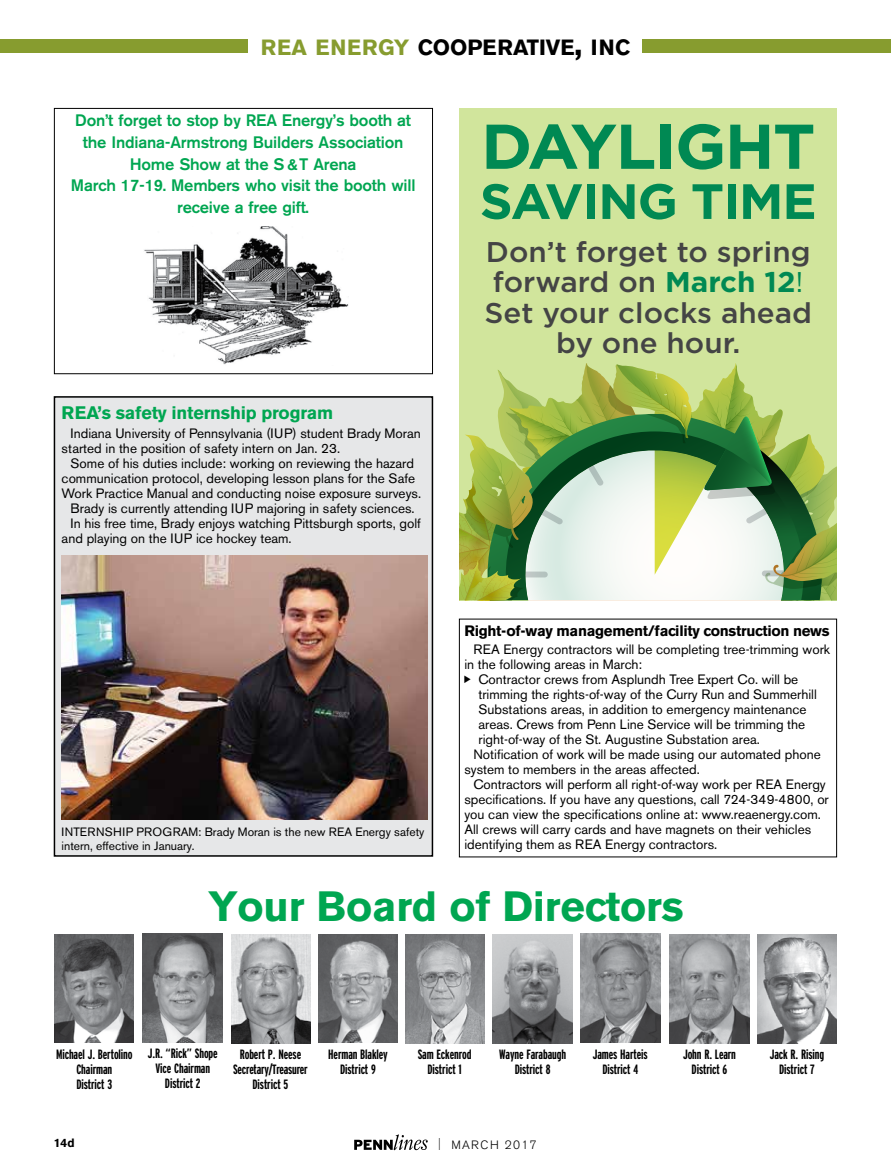
<style>
.page{position:relative;width:891px;height:1175px;background:#fff}
.page>*{position:absolute;margin:0;border:0;box-sizing:border-box;transform-origin:0 0}
.t1{font:700 63px "Gotham";letter-spacing:-.025em;color:#008953;scale:1.04 1}
.t2{font:700 49.5px "Gotham";letter-spacing:-.025em;color:#008953;scale:1.04 1}
.t3{font:700 42px "Akzidenz Grotesk BE";letter-spacing:-.005em;color:#00a651}
.t4{font:500 28.5px/30px "Gotham";color:#444445;text-align:center;scale:1.04 1}
.t5{font:700 21.9px "Akzidenz Grotesk BE";color:#000}
.t6{font:700 18px "Akzidenz Grotesk BE";letter-spacing:-.01em;color:#00a651}
.t7{font:500 16.5px/21.8px "Akzidenz Grotesk BE";letter-spacing:-.015em;color:#00a651;text-align:center}
.t8{font:700 15px "Akzidenz Grotesk BE";letter-spacing:-.02em;color:#000}
.t9{font:13.5px/15px "Akzidenz Grotesk BE";color:#000}
.t10{font:700 extra-condensed 13.5px/15px "Interstate";letter-spacing:-.01em;color:#000;text-align:center}
.t11{font:12px/14.4px "Akzidenz Grotesk BE";color:#000}
.t12{font:300 12px "Akzidenz Grotesk BE";letter-spacing:.11em;color:#000}
.t13{font:700 12px "Akzidenz Grotesk BE";color:#000}
.s1{color:#879c2f}
.s2{font-size:31.2px}
.s3{font-weight:700;color:#008953}
.s4{font-weight:400;color:#008953}
.s5{font-stretch:condensed}
</style>
<div class="page">
<svg style="left:354px;top:1134px;width:74px;height:16px"></svg>
<div style="left:643px;top:40px;width:248px;height:13px;background:#879c2f"></div>
<div style="left:0;top:40px;width:247px;height:13px;background:#879c2f"></div>
<img style="left:581px;top:933px;width:79px;height:109px">
<img style="left:318px;top:934px;width:80px;height:108px">
<img style="left:54px;top:934px;width:80px;height:108px">
<img style="left:405px;top:934px;width:80px;height:109px">
<img style="left:493px;top:934px;width:79px;height:109px">
<img style="left:670px;top:934px;width:79px;height:109px">
<img style="left:757px;top:934px;width:80px;height:109px">
<img style="left:143px;top:933px;width:79px;height:109px">
<img style="left:231px;top:934px;width:80px;height:109px">
<div style="left:54px;top:397px;width:378px;height:459px;background:#e6e7e8"></div>
<div style="left:54px;top:396px;width:379px;height:460px;border:2px solid #000"></div>
<img style="left:62px;top:556px;width:365px;height:263px">
<div style="left:459px;top:618px;width:378px;height:239px;border:1px solid #000"></div>
<div style="left:54px;top:108px;width:379px;height:266px;border:1px solid #000"></div>
<img style="left:144px;top:227px;width:205px;height:138px">
<div style="left:459px;top:108px;width:378px;height:492px;background:#d1e59c"></div>
<svg style="left:459px;top:363px;width:378px;height:237px"></svg>
<h3 class="t5" style="left:261px;top:34px;width:371px"><span class="s1">REA ENERGY</span> COOPERATIVE<span class="s2">,</span> INC</h3>
<p class="t7" style="left:71px;top:109px;width:346px">Don’t forget to stop by REA Energy’s booth at the Indiana-Armstrong Builders Association Home Show at the S &amp; T Arena<br>March 17-19. Members who visit the booth will receive a free gift.</p>
<h1 class="t1" style="left:481px;top:105px;width:323px">DAYLIGHT</h1>
<h2 class="t2" style="left:480px;top:169px;width:326px">SAVING TIME</h2>
<h3 class="t4" style="left:485px;top:237px;width:316px">Don’t forget to spring forward on <span class="s3">March 12</span><span class="s4">!<br></span>Set your clocks ahead by one hour.</h3>
<h3 class="t6" style="left:62px;top:402px;width:273px">REA’s safety internship program</h3>
<p class="t9" style="left:62px;top:426px;width:361px;text-indent:9px">Indiana University of Pennsylvania (IUP) student Brady Moran started in the position of safety intern on Jan. 23.</p>
<p class="t9" style="left:71px;top:456px;width:345px">Some of his duties include: working on reviewing the hazard</p>
<p class="t9" style="left:62px;top:471px;width:355px">communication protocol, developing lesson plans for the Safe</p>
<p class="t9" style="left:62px;top:486px;width:361px">Work Practice Manual and conducting noise exposure surveys.</p>
<p class="t9" style="left:71px;top:501px;width:346px">Brady is currently attending IUP majoring in safety sciences.</p>
<p class="t9" style="left:71px;top:516px;width:352px">In his free time, Brady enjoys watching Pittsburgh sports, golf</p>
<p class="t9" style="left:62px;top:531px;width:232px">and playing on the IUP ice hockey team.</p>
<p class="t11" style="left:62px;top:824px;width:364px">INTERNSHIP PROGRAM: Brady Moran is the new REA Energy safety intern, effective in January.</p>
<p class="t8" style="left:464px;top:621px;width:367px">Right-of-way management/facility construction news</p>
<p class="t9" style="left:473px;top:641px;width:358px">REA Energy contractors will be completing tree-trimming work</p>
<p class="t9" style="left:464px;top:656px;width:179px">in the following areas in March:</p>
<p class="t9" style="left:478px;top:671px;width:321px">Contractor crews from Asplundh Tree Expert Co. will be</p>
<p class="t9" style="left:478px;top:686px;width:340px">trimming the rights-of-way of the Curry Run and Summerhill</p>
<p class="t9" style="left:478px;top:701px;width:329px">Substations areas, in addition to emergency maintenance</p>
<p class="t9" style="left:478px;top:716px;width:328px">areas. Crews from Penn Line Service will be trimming the</p>
<p class="t9" style="left:478px;top:731px;width:283px">right-of-way of the St. Augustine Substation area.</p>
<p class="t9" style="left:473px;top:746px;width:349px">Notification of work will be made using our automated phone</p>
<p class="t9" style="left:464px;top:761px;width:237px">system to members in the areas affected.</p>
<p class="t9" style="left:473px;top:776px;width:354px">Contractors will perform all right-of-way work per REA Energy</p>
<p class="t9" style="left:464px;top:791px;width:366px">specifications. If you have any questions, call 724-349-4800, or</p>
<p class="t9" style="left:464px;top:806px;width:358px">you can view the specifications online at: www.reaenergy.com.</p>
<p class="t9" style="left:464px;top:821px;width:348px">All crews will carry cards and have magnets on their vehicles</p>
<p class="t9" style="left:464px;top:836px;width:254px">identifying them as REA Energy contractors.</p>
<h3 class="t3" style="left:208px;top:882px;width:477px">Your Board of Directors</h3>
<p class="t10" style="left:148px;top:1046px;width:72px">J.R. “Rick” Shope<br>Vice Chairman<br>District 2</p>
<p class="t10" style="left:593px;top:1046px;width:56px">James Harteis<br>District 4</p>
<p class="t10" style="left:56px;top:1046px;width:78px">Michael J. Bertolino<br>Chairman<br>District 3</p>
<p class="t10" style="left:418px;top:1047px;width:55px">Sam Eckenrod<br>District 1</p>
<p class="t10" style="left:499px;top:1047px;width:68px">Wayne Farabaugh<br>District 8</p>
<p class="t10" style="left:683px;top:1047px;width:55px">John R. Learn<br>District 6</p>
<p class="t10" style="left:770px;top:1046px;width:56px">Jack R. Rising<br>District 7</p>
<p class="t10" style="left:328px;top:1046px;width:61px">Herman Blakley<br>District 9</p>
<p class="t10" style="left:233px;top:1047px;width:76px">Robert P. Neese<br>Secretary/Treasurer<br>District 5</p>
<p class="t13" style="left:54px;top:1135px;width:22px">14d</p>
<p class="t12" style="left:438px;top:1137px;width:100px"><span class="s5">|</span> MARCH 2017</p>
</div>
